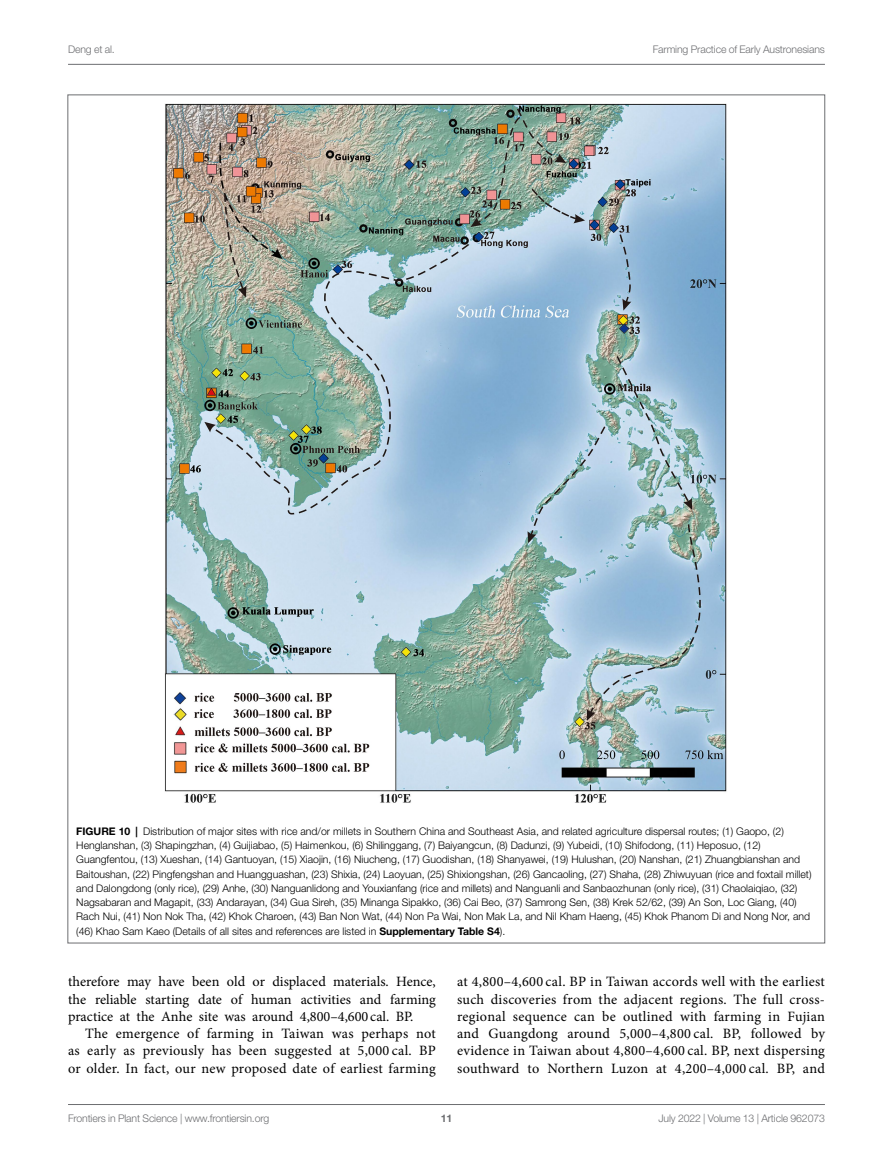
<style>
.page{position:relative;width:893px;height:1170px;background:#fff}
.page>*{position:absolute;margin:0;border:0;box-sizing:border-box;transform-origin:0 0}
.TEXT{font:14.25px/17.2px "Minion Pro";letter-spacing:.01em;color:#000;text-align:justify}
.FIG_LEG{font:300 10.5px/14.2px "Helvetica Neue LT Std";color:#000}
.t1{font:300 10.5px "Helvetica Neue LT Std";letter-spacing:-.015em;color:#6d6e71}
.t2{font:700 10.5px "Helvetica Neue LT Std";color:#6d6e71}
.s1{font-weight:700}
</style>
<div class="page">
<hr style="left:68px;top:64px;width:757px;height:1px;background:#6d6e71">
<hr style="left:68px;top:1104px;width:757px;height:1px;background:#6d6e71">
<img style="left:165px;top:103px;width:562px;height:700px">
<p class="t1" style="left:68px;top:42px;width:48px">Deng et al.</p>
<p class="t1" style="left:653px;top:42px;width:174px">Farming Practice of Early Austronesians</p>
<p class="FIG_LEG" style="left:76px;top:823px;width:737px"><span class="s1">FIGURE 10 |</span> Distribution of major sites with rice and/or millets in Southern China and Southeast Asia, and related agriculture dispersal routes; (1) Gaopo, (2)<br>Henglanshan, (3) Shapingzhan, (4) Guijiabao, (5) Haimenkou, (6) Shilinggang, (7) Baiyangcun, (8) Dadunzi, (9) Yubeidi, (10) Shifodong, (11) Heposuo, (12)<br>Guangfentou, (13) Xueshan, (14) Gantuoyan, (15) Xiaojin, (16) Niucheng, (17) Guodishan, (18) Shanyawei, (19) Hulushan, (20) Nanshan, (21) Zhuangbianshan and Baitoushan, (22) Pingfengshan and Huangguashan, (23) Shixia, (24) Laoyuan, (25) Shixiongshan, (26) Gancaoling, (27) Shaha, (28) Zhiwuyuan (rice and foxtail millet) and Dalongdong (only rice), (29) Anhe, (30) Nanguanlidong and Youxianfang (rice and millets) and Nanguanli and Sanbaozhunan (only rice), (31) Chaolaiqiao, (32)<br>Nagsabaran and Magapit, (33) Andarayan, (34) Gua Sireh, (35) Minanga Sipakko, (36) Cai Beo, (37) Samrong Sen, (38) Krek 52/62, (39) An Son, Loc Giang, (40)<br>Rach Nui, (41) Non Nok Tha, (42) Khok Charoen, (43) Ban Non Wat, (44) Non Pa Wai, Non Mak La, and Nil Kham Haeng, (45) Khok Phanom Di and Nong Nor, and (46) Khao Sam Kaeo (Details of all sites and references are listed in <span class="s1">Supplementary Table S4</span>).</p>
<p class="TEXT" style="left:68px;top:973px;width:369px">therefore may have been old or displaced materials. Hence, the reliable starting date of human activities and farming practice at the Anhe site was around 4,800–4,600 cal. BP.</p>
<p class="TEXT" style="left:68px;top:1024px;width:369px;text-indent:17px">The emergence of farming in Taiwan was perhaps not as early as previously has been suggested at 5,000 cal. BP or older. In fact, our new proposed date of earliest farming</p>
<p class="TEXT" style="left:457px;top:973px;width:369px">at 4,800–4,600 cal. BP in Taiwan accords well with the earliest such discoveries from the adjacent regions. The full cross&shy;regional sequence can be outlined with farming in Fujian and Guangdong around 5,000–4,800 cal. BP, followed by evidence in Taiwan about 4,800–4,600 cal. BP, next dispersing southward to Northern Luzon at 4,200–4,000 cal. BP, and</p>
<p class="t1" style="left:68px;top:1111px;width:203px">Frontiers in Plant Science | www.frontiersin.org</p>
<p class="t2" style="left:441px;top:1111px;width:13px">11</p>
<p class="t1" style="left:658px;top:1111px;width:168px">July 2022 | Volume 13 | Article 962073</p>
</div>
